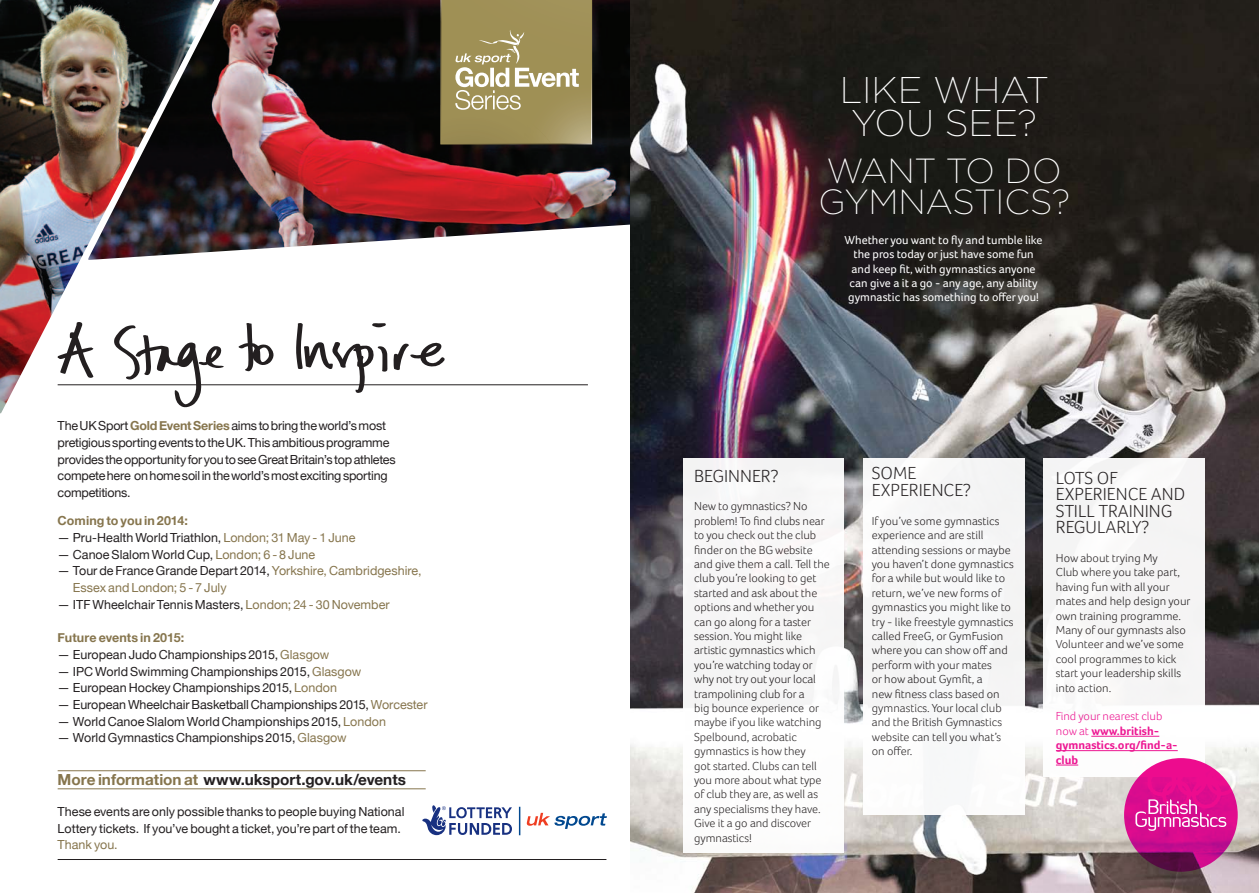
<style>
.page{position:relative;width:1259px;height:893px;background:#fff}
.page>*{position:absolute;margin:0;border:0;box-sizing:border-box;transform-origin:0 0}
.t1{font:200 37.2px "Gotham";color:#fff}
.t2{font:200 34.95px "Gotham";color:#fff}
.t3{font:300 18px/16.5px "Foco";color:#231f20}
.t4{font:700 15.3px "Helvetica Neue";color:#231f20}
.t5{font:12.45px/16.6px "Helvetica Neue";color:#231f20}
.t6{font:12.45px/16.6px "Helvetica Neue";letter-spacing:-.02em;color:#231f20}
.t7{font:12.45px/16.6px "Helvetica Neue";color:#86754d}
.t8{font:700 12.45px "Helvetica Neue";letter-spacing:.005em;color:#86754d}
.t9{font:300 12px/14.4px "Foco";letter-spacing:-.005em;color:#231f20}
.t10{font:12px/14.4px "Foco";color:#fff;text-align:center}
.t11{font:700 12px/14.4px "Foco";color:#ed0c8e}
.s1{font-weight:700;color:#86754d}
.s2{color:#86754d}
.s3{color:#231f20}
.s4{font-weight:300}
</style>
<div class="page">
<img style="left:214px;top:0;width:416px;height:252px">
<hr style="left:58px;top:385px;width:530px;height:1px;background:#231f20">
<svg style="left:214px;top:346px;width:10px;height:40px"></svg>
<svg style="left:238px;top:323px;width:36px;height:48px"></svg>
<svg style="left:296px;top:323px;width:149px;height:70px"></svg>
<svg style="left:526px;top:813px;width:81px;height:16px"></svg>
<svg style="left:422px;top:805px;width:90px;height:30px"></svg>
<svg style="left:519px;top:807px;width:1px;height:28px"></svg>
<svg style="left:441px;top:0;width:151px;height:144px;background:#a79a65"></svg>
<hr style="left:58px;top:859px;width:548px;height:1px;background:#231f20">
<img style="left:0;top:0;width:214px;height:413px">
<hr style="left:58px;top:770px;width:368px;height:1px;background:#86754d">
<hr style="left:58px;top:788px;width:368px;height:1px;background:#86754d">
<img style="left:630px;top:0;width:629px;height:893px">
<div style="left:683px;top:458px;width:161px;height:395px;background:#f9f8f8"></div>
<div style="left:863px;top:458px;width:162px;height:356px;background:#f7f8f8"></div>
<div style="left:1043px;top:458px;width:162px;height:318px;background:#f6f6f6"></div>
<hr style="left:1091px;top:736px;width:68px;height:1px;background:#ed0c8e">
<hr style="left:1056px;top:750px;width:121px;height:1px;background:#ed0c8e">
<svg style="left:1056px;top:765px;width:22px;height:1px"></svg>
<svg style="left:1124px;top:758px;width:113px;height:114px;background:#ca0d84"></svg>
<svg style="left:1135px;top:799px;width:91px;height:32px;background:#e140a6"></svg>
<p class="t6" style="left:58px;top:418px;width:339px">The UK Sport <span class="s1">Gold Event Series</span>aims to bring the world’s most pretigious sporting events to the UK. This ambitious programme provides the opportunity for you to see Great Britain’s top athletes compete here on home soil in the world’s most exciting sporting competitions.</p>
<p class="t8" style="left:58px;top:511px;width:132px">Coming to you in 2014:</p>
<p class="t5" style="left:58px;top:530px;width:299px">— Pru-Health World Triathlon, <span class="s2">London; 31 May - 1 June</span></p>
<p class="t5" style="left:58px;top:547px;width:259px">— Canoe Slalom World Cup, <span class="s2">London; 6 - 8 June</span></p>
<p class="t7" style="left:73px;top:563px;width:350px;text-indent:-15px"><span class="s3">— Tour de France Grande Depart 2014,</span> Yorkshire, Cambridgeshire,<br>Essex and London; 5 - 7 July</p>
<p class="t5" style="left:58px;top:597px;width:333px">— ITF Wheelchair Tennis Masters, <span class="s2">London; 24 - 30 November</span></p>
<p class="t8" style="left:58px;top:628px;width:128px">Future events in 2015:</p>
<p class="t5" style="left:58px;top:647px;width:273px">— European Judo Championships 2015, <span class="s2">Glasgow</span></p>
<p class="t5" style="left:58px;top:663px;width:305px">— IPC World Swimming Championships 2015, <span class="s2">Glasgow</span></p>
<p class="t5" style="left:58px;top:680px;width:281px">— European Hockey Championships 2015, <span class="s2">London</span></p>
<p class="t5" style="left:58px;top:697px;width:371px">— European Wheelchair Basketball Championships 2015, <span class="s2">Worcester</span></p>
<p class="t5" style="left:58px;top:713px;width:330px">— World Canoe Slalom World Championships 2015, <span class="s2">London</span></p>
<p class="t5" style="left:58px;top:730px;width:290px">— World Gymnastics Championships 2015, <span class="s2">Glasgow</span></p>
<p class="t4" style="left:58px;top:767px;width:350px"><span class="s2">More information at</span> www.uksport.gov.uk/events</p>
<p class="t5" style="left:58px;top:804px;width:348px">These events are only possible thanks to people buying National<br>Lottery tickets. If you’ve bought a ticket, you’re part of the team.<br><span class="s2">Thank you.</span></p>
<p class="t1" style="left:840px;top:67px;width:210px">LIKE WHAT</p>
<p class="t1" style="left:851px;top:100px;width:187px">YOU SEE?</p>
<p class="t2" style="left:827px;top:148px;width:236px">WANT TO DO</p>
<p class="t2" style="left:818px;top:180px;width:253px">GYMNASTICS?</p>
<p class="t10" style="left:844px;top:232px;width:199px">Whether you want to fly and tumble like the pros today or just have some fun and keep fit, with gymnastics anyone can give a it a go - any age, any ability gymnastic has something to offer you!</p>
<h3 class="t3" style="left:694px;top:467px;width:86px">BEGINNER?</h3>
<p class="t9" style="left:694px;top:499px;width:137px">New to gymnastics? No problem! To find clubs near to you check out the club finder on the BG website and give them a call. Tell the club you’re looking to get started and ask about the options and whether you can go along for a taster session. You might like artistic gymnastics which you’re watching today or why not try out your local trampolining club for a<br>big bounce experience or maybe if you like watching<br>Spelbound, acrobatic gymnastics is how they<br>got started. Clubs can tell you more about what type of club they are, as well as any specialisms they have.<br>Give it a go and discover gymnastics!</p>
<h3 class="t3" style="left:872px;top:465px;width:101px">SOME<br>EXPERIENCE?</h3>
<p class="t9" style="left:872px;top:513px;width:143px">If you’ve some gymnastics experience and are still attending sessions or maybe you haven’t done gymnastics for a while but would like to return, we’ve new forms of gymnastics you might like to try - like freestyle gymnastics called FreeG, or GymFusion where you can show off and perform with your mates<br>or how about Gymfit, a<br>new fitness class based on gymnastics. Your local club and the British Gymnastics website can tell you what’s on offer.</p>
<h3 class="t3" style="left:1056px;top:469px;width:131px">LOTS OF<br>EXPERIENCE AND<br>STILL TRAINING<br>REGULARLY?</h3>
<p class="t9" style="left:1056px;top:551px;width:136px">How about trying My<br>Club where you take part, having fun with all your mates and help design your own training programme.<br>Many of our gymnasts also<br>Volunteer and we’ve some cool programmes to kick start your leadership skills into action.</p>
<p class="t11" style="left:1056px;top:709px;width:123px"><span class="s4">Find your nearest club now at</span> www.british&shy;gymnastics.org/find-a&shy;club</p>
</div>
